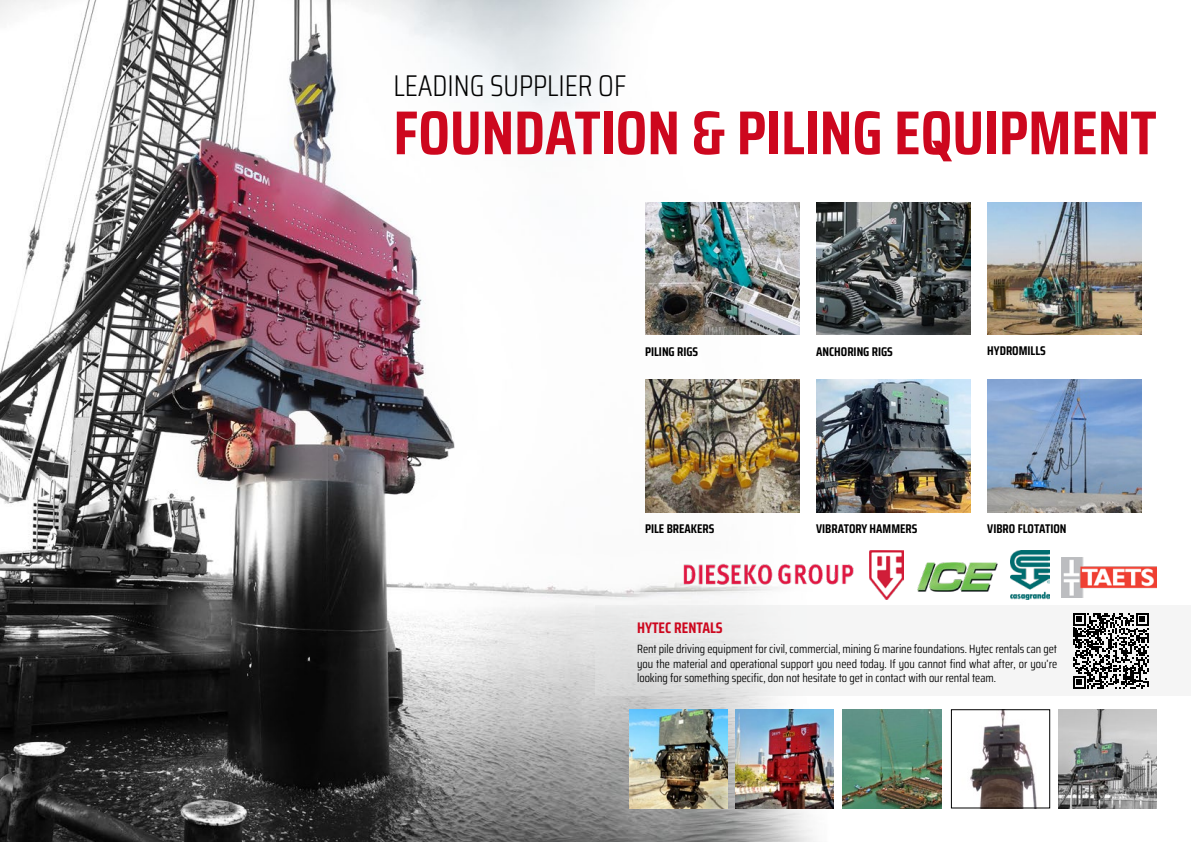
<style>
.page{position:relative;width:1191px;height:842px;background:#fff}
.page>*{position:absolute;margin:0;border:0;box-sizing:border-box;transform-origin:0 0}
.t1{font:700 62px "Saira Condensed";color:#cd071e}
.t2{font:300 30px "Saira Condensed";color:#000}
.t3{font:700 15.3px "Saira Condensed";color:#cd071e}
.t4{font:700 12.6px "Saira Condensed";color:#000}
.t5{font:12px/14.4px "Saira Condensed";color:#000;text-align:justify}
</style>
<div class="page">
<img style="left:0;top:0;width:1157px;height:842px">
<img style="left:645px;top:202px;width:154px;height:132px">
<img style="left:645px;top:380px;width:154px;height:132px">
<img style="left:816px;top:202px;width:154px;height:133px">
<img style="left:816px;top:380px;width:154px;height:132px">
<img style="left:987px;top:202px;width:154px;height:133px">
<img style="left:987px;top:380px;width:154px;height:132px">
<img style="left:917px;top:562px;width:81px;height:30px">
<img style="left:870px;top:551px;width:33px;height:48px">
<img style="left:1061px;top:557px;width:96px;height:41px">
<img style="left:681px;top:555px;width:175px;height:36px">
<img style="left:1010px;top:551px;width:39px;height:48px">
<div style="left:595px;top:605px;width:596px;height:91px;background:linear-gradient(to right,#e6e6e6,#fbfbfb)"></div>
<svg style="left:1072px;top:613px;width:76px;height:76px"></svg>
<img style="left:629px;top:710px;width:99px;height:98px">
<img style="left:735px;top:710px;width:98px;height:98px">
<img style="left:843px;top:710px;width:98px;height:98px">
<img style="left:953px;top:712px;width:94px;height:94px">
<div style="left:951px;top:710px;width:98px;height:98px;border:1px solid #000"></div>
<img style="left:1058px;top:710px;width:99px;height:98px">
<h2 class="t2" style="left:393px;top:62px;width:234px">LEADING SUPPLIER OF</h2>
<h1 class="t1" style="left:393px;top:82px;width:764px">FOUNDATION &amp; PILING EQUIPMENT</h1>
<p class="t4" style="left:645px;top:341px;width:55px">PILING RIGS</p>
<p class="t4" style="left:816px;top:341px;width:78px">ANCHORING RIGS</p>
<p class="t4" style="left:987px;top:341px;width:60px">HYDROMILLS</p>
<p class="t4" style="left:645px;top:518px;width:71px">PILE BREAKERS</p>
<p class="t4" style="left:816px;top:518px;width:103px">VIBRATORY HAMMERS</p>
<p class="t4" style="left:987px;top:518px;width:81px">VIBRO FLOTATION</p>
<p class="t3" style="left:637px;top:615px;width:87px">HYTEC RENTALS</p>
<p class="t5" style="left:637px;top:641px;width:421px">Rent pile driving equipment for civil, commercial, mining &amp; marine foundations. Hytec rentals can get you the material and operational support you need today. If you cannot find what after, or you’re looking for something specific, don not hesitate to get in contact with our rental team.</p>
</div>
